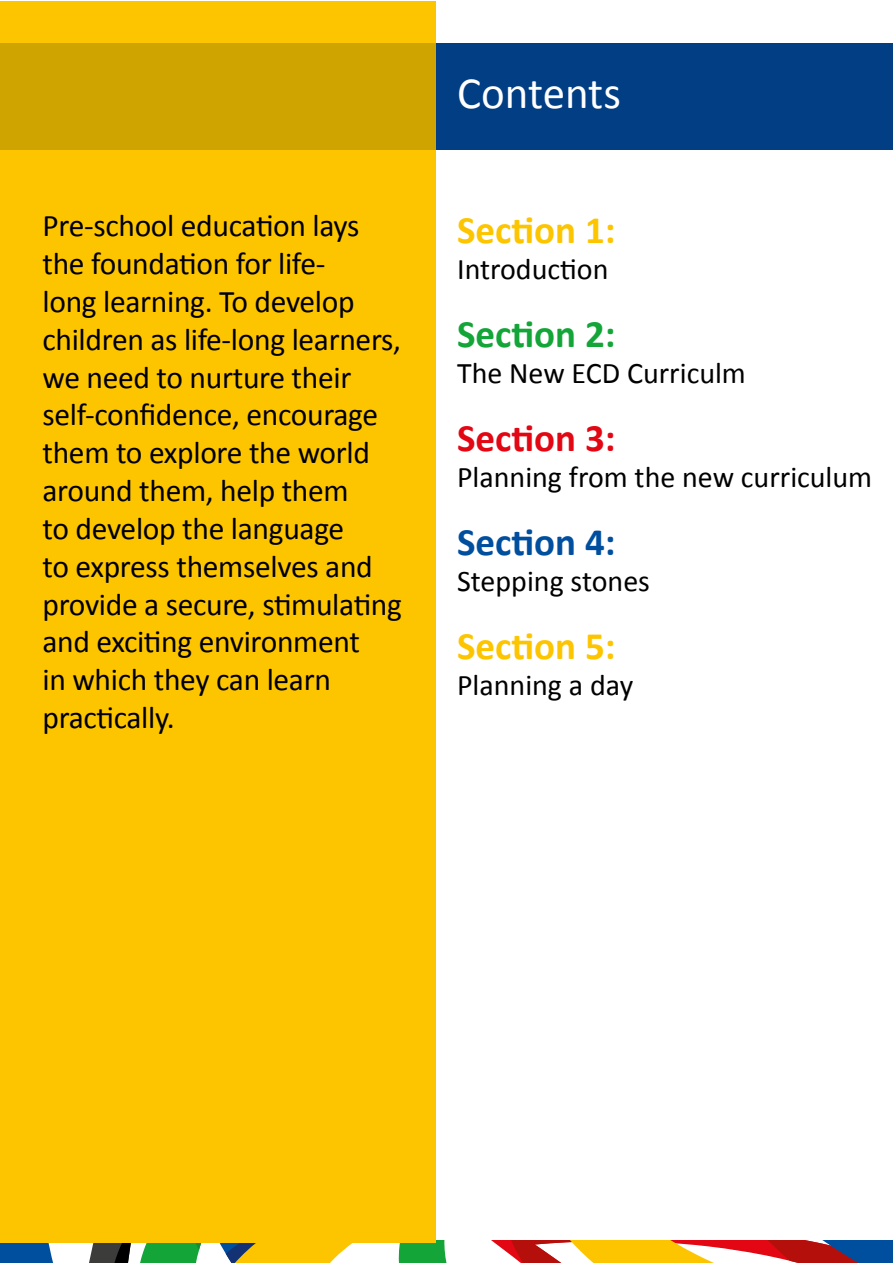
<style>
.page{position:relative;width:893px;height:1263px;background:#fff}
.page>*{position:absolute;margin:0;border:0;box-sizing:border-box;transform-origin:0 0}
.t1{font:45px "Calibri";color:#fff}
.t2{font:700 39px "Calibri";color:#fdc500}
.t3{font:700 39px "Calibri";color:#13a538}
.t4{font:700 39px "Calibri";color:#e30613}
.t5{font:700 39px "Calibri";color:#004f9f}
.t6{font:31.5px/37.8px "Calibri";letter-spacing:-.01em;color:#000}
.t7{font:30px "Calibri";color:#000}
</style>
<div class="page">
<svg style="left:0;top:1240px;width:892px;height:23px"></svg>
<div style="left:0;top:1px;width:436px;height:1241px;background:#fdc500"></div>
<div style="left:0;top:43px;width:892px;height:106px;background:#023e84"></div>
<div style="left:0;top:43px;width:436px;height:106px;background:#d0a400"></div>
<h1 class="t1" style="left:457px;top:65px;width:165px">Contents</h1>
<p class="t6" style="left:43px;top:207px;width:361px">Pre-school education lays the foundation for life-<br>long learning. To develop children as life-long learners, we need to nurture their self-confidence, encourage them to explore the world around them, help them<br>to develop the language<br>to express themselves and provide a secure, stimulating and exciting environment<br>in which they can learn practically.</p>
<p class="t2" style="left:457px;top:206px;width:160px">Section 1:</p>
<p class="t7" style="left:457px;top:250px;width:153px">Introduction</p>
<p class="t3" style="left:457px;top:310px;width:160px">Section 2:</p>
<p class="t7" style="left:457px;top:355px;width:290px">The New ECD Curriculm</p>
<p class="t4" style="left:457px;top:414px;width:160px">Section 3:</p>
<p class="t7" style="left:457px;top:459px;width:417px">Planning from the new curriculum</p>
<p class="t5" style="left:457px;top:518px;width:160px">Section 4:</p>
<p class="t7" style="left:457px;top:563px;width:194px">Stepping stones</p>
<p class="t2" style="left:457px;top:622px;width:160px">Section 5:</p>
<p class="t7" style="left:457px;top:667px;width:178px">Planning a day</p>
</div>
